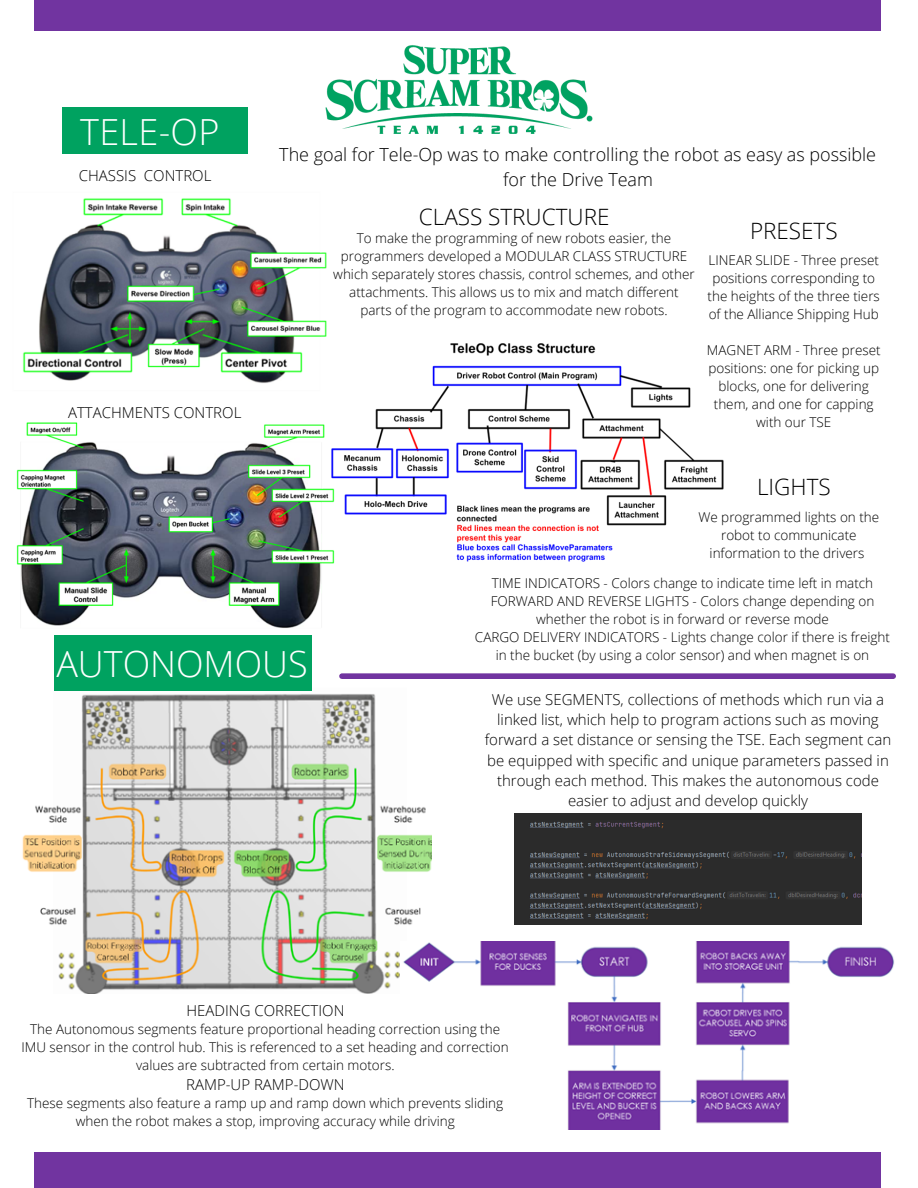
<style>
.page{position:relative;width:918px;height:1188px;background:#fff}
.page>*{position:absolute;margin:0;border:0;box-sizing:border-box;transform-origin:0 0}
.t1{font:300 36px "Open Sans";color:#fff}
.t2{font:300 22.5px "Open Sans";color:#000}
.t3{font:300 18px/24.8px "Open Sans";color:#000;text-align:center}
.t4{font:300 15px/20.2px "Open Sans";color:#000;text-align:center}
.t5{font:300 13.5px/18px "Open Sans";color:#000;text-align:center}
</style>
<div class="page">
<div style="left:35px;top:1153px;width:846px;height:35px;background:#7134a0"></div>
<div style="left:35px;top:0;width:846px;height:31px;background:#7134a0"></div>
<div style="left:62px;top:108px;width:186px;height:46px;background:#00a260"></div>
<img style="left:325px;top:45px;width:268px;height:89px">
<img style="left:339px;top:343px;width:385px;height:219px">
<img style="left:23px;top:198px;width:304px;height:185px">
<img style="left:22px;top:690px;width:409px;height:304px">
<div style="left:54px;top:635px;width:258px;height:55px;background:#00a260"></div>
<div style="left:342px;top:673px;width:551px;height:6px;background:#7134a0"></div>
<img style="left:16px;top:422px;width:323px;height:206px">
<img style="left:400px;top:941px;width:494px;height:188px">
<img style="left:514px;top:814px;width:348px;height:111px">
<p class="t1" style="left:80px;top:107px;width:141px">TELE-OP</p>
<p class="t4" style="left:79px;top:165px;width:134px">CHASSIS CONTROL</p>
<p class="t4" style="left:68px;top:402px;width:175px">ATTACHMENTS CONTROL</p>
<p class="t3" style="left:279px;top:142px;width:598px">The goal for Tele-Op was to make controlling the robot as easy as possible for the Drive Team</p>
<p class="t2" style="left:419px;top:201px;width:192px">CLASS STRUCTURE</p>
<p class="t5" style="left:333px;top:229px;width:363px">To make the programming of new robots easier, the programmers developed a MODULAR CLASS STRUCTURE which separately stores chassis, control schemes, and other attachments. This allows us to mix and match different parts of the program to accommodate new robots.</p>
<p class="t2" style="left:750px;top:215px;width:89px">PRESETS</p>
<p class="t5" style="left:708px;top:251px;width:174px">LINEAR SLIDE - Three preset positions corresponding to the heights of the three tiers of the Alliance Shipping Hub</p>
<p class="t5" style="left:707px;top:341px;width:175px">MAGNET ARM - Three preset positions: one for picking up blocks, one for delivering them, and one for capping with our TSE</p>
<p class="t1" style="left:56px;top:638px;width:253px">AUTONOMOUS</p>
<p class="t2" style="left:757px;top:471px;width:75px">LIGHTS</p>
<p class="t5" style="left:698px;top:508px;width:182px">We programmed lights on the robot to communicate information to the drivers</p>
<p class="t5" style="left:492px;top:573px;width:383px">TIME INDICATORS - Colors change to indicate time left in match</p>
<p class="t5" style="left:491px;top:591px;width:385px">FORWARD AND REVERSE LIGHTS - Colors change depending on whether the robot is in forward or reverse mode</p>
<p class="t5" style="left:475px;top:627px;width:417px">CARGO DELIVERY INDICATORS - Lights change color if there is freight in the bucket (by using a color sensor) and when magnet is on</p>
<p class="t4" style="left:485px;top:689px;width:408px">We use SEGMENTS, collections of methods which run via a linked list, which help to program actions such as moving forward a set distance or sensing the TSE. Each segment can be equipped with specific and unique parameters passed in through each method. This makes the autonomous code easier to adjust and develop quickly</p>
<p class="t4" style="left:186px;top:1000px;width:160px">HEADING CORRECTION</p>
<p class="t5" style="left:21px;top:1020px;width:489px">The Autonomous segments feature proportional heading correction using the<br>IMU sensor in the control hub. This is referenced to a set heading and correction values are subtracted from certain motors.</p>
<p class="t4" style="left:186px;top:1074px;width:160px">RAMP-UP RAMP-DOWN</p>
<p class="t5" style="left:27px;top:1094px;width:478px">These segments also feature a ramp up and ramp down which prevents sliding when the robot makes a stop, improving accuracy while driving</p>
</div>
